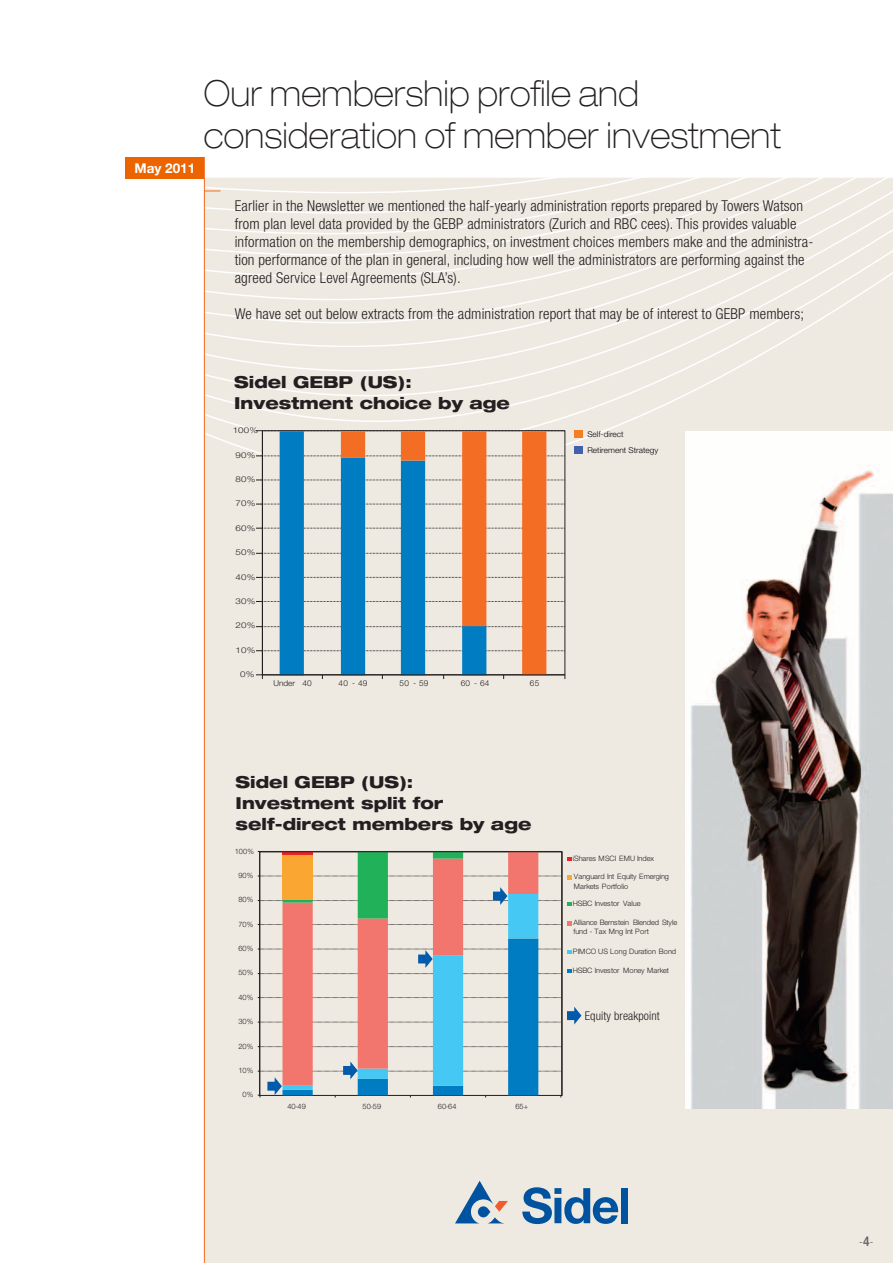
<style>
.page{position:relative;width:893px;height:1263px;background:#fff}
.page>*{position:absolute;margin:0;border:0;box-sizing:border-box;transform-origin:0 0}
.t1{font:100 expanded 36px/42px "Helvetica Neue";letter-spacing:.01em;color:#231f20;scale:.9 1}
.t2{font:800 expanded 16.5px/21px "Helvetica Neue";color:#231f20}
.t3{font:300 condensed 15px/18px "Helvetica Neue";letter-spacing:.01em;color:#231f20}
.t4{font:700 13.5px "Helvetica Neue";color:#fff}
.t5{font:100 condensed 13.5px "Helvetica Neue LT";color:#636366}
.t6{font:300 condensed 12px "Helvetica Neue";letter-spacing:.01em;color:#231f20}
.t7{font:300 8.1px "Helvetica Neue LT";letter-spacing:.02em;color:#231f20;scale:1.22 1}
.t8{font:300 8.1px/15.3px "Helvetica Neue LT";color:#040503}
.t9{font:300 8.1px "Helvetica Neue LT";letter-spacing:.02em;color:#231f20}
.t10{font:300 7.35px/9.1px "Helvetica Neue LT";letter-spacing:-.01em;color:#231f20}
.s1{font-weight:500}
</style>
<div class="page">
<div style="left:205px;top:481px;width:688px;height:653px;background:#eee9e1"></div>
<svg style="left:125px;top:156px;width:768px;height:325px"></svg>
<svg style="left:282px;top:918px;width:256px;height:20px;background:#dabcba"></svg>
<svg style="left:258px;top:924px;width:303px;height:1px"></svg>
<svg style="left:567px;top:857px;width:4px;height:4px"></svg>
<svg style="left:567px;top:875px;width:4px;height:5px"></svg>
<svg style="left:567px;top:902px;width:4px;height:4px"></svg>
<svg style="left:567px;top:921px;width:4px;height:4px"></svg>
<div style="left:205px;top:1134px;width:688px;height:129px;background:#eee9e1"></div>
<svg style="left:455px;top:1181px;width:53px;height:42px;background:#adbbc9"></svg>
<svg style="left:522px;top:1187px;width:97px;height:37px;background:#7a9fc1"></svg>
<div style="left:621px;top:1188px;width:7px;height:35px;background:#0153a0"></div>
<div style="left:126px;top:157px;width:78px;height:21px;background:#eb6400"></div>
<hr style="left:204px;top:157px;width:1px;height:1106px;background:#f36e21">
<div style="left:262px;top:431px;width:302px;height:244px;background:#eee9e1"></div>
<svg style="left:280px;top:431px;width:61px;height:243px"></svg>
<svg style="left:341px;top:431px;width:205px;height:243px"></svg>
<hr style="left:262px;top:431px;width:1px;height:244px;background:#231f20">
<svg style="left:256px;top:430px;width:309px;height:1px"></svg>
<svg style="left:256px;top:455px;width:309px;height:1px"></svg>
<svg style="left:256px;top:480px;width:309px;height:1px"></svg>
<svg style="left:256px;top:504px;width:309px;height:1px"></svg>
<svg style="left:256px;top:528px;width:309px;height:1px"></svg>
<svg style="left:256px;top:553px;width:309px;height:1px"></svg>
<svg style="left:256px;top:577px;width:309px;height:1px"></svg>
<svg style="left:256px;top:601px;width:309px;height:1px"></svg>
<svg style="left:256px;top:626px;width:309px;height:1px"></svg>
<svg style="left:256px;top:650px;width:309px;height:1px"></svg>
<hr style="left:262px;top:674px;width:303px;height:1px;background:#231f20">
<svg style="left:256px;top:674px;width:7px;height:5px"></svg>
<div style="left:574px;top:430px;width:9px;height:7px;background:#f47e23"></div>
<div style="left:574px;top:446px;width:9px;height:7px;background:#4161ad"></div>
<svg style="left:258px;top:851px;width:303px;height:67px;background:#cac0aa"></svg>
<svg style="left:258px;top:938px;width:323px;height:159px;background:#bebfc5"></svg>
<img style="left:685px;top:431px;width:208px;height:677px">
<svg style="left:204px;top:191px;width:16px;height:1px"></svg>
<p class="t4" style="left:134px;top:160px;width:62px">May 2011</p>
<h1 class="t1" style="left:204px;top:72px;width:643px">Our membership profile and consideration of member investment</h1>
<p class="t3" style="left:235px;top:196px;width:580px">Earlier in the Newsletter we mentioned the half-yearly administration reports prepared by Towers Watson from plan level data provided by the GEBP administrators (Zurich and RBC cees). This provides valuable information on the membership demographics, on investment choices members make and the administra&shy;tion performance of the plan in general, including how well the administrators are performing against the agreed Service Level Agreements (SLA’s).</p>
<p class="t3" style="left:235px;top:304px;width:571px">We have set out below extracts from the administration report that may be of interest to GEBP members;</p>
<p class="t2" style="left:234px;top:371px;width:277px">Sidel GEBP (US):<br>Investment choice by age</p>
<p class="t7" style="left:233px;top:425px;width:22px">100%</p>
<p class="t7" style="left:236px;top:450px;width:18px">90%</p>
<p class="t7" style="left:236px;top:474px;width:18px">80%</p>
<p class="t7" style="left:236px;top:499px;width:18px">70%</p>
<p class="t7" style="left:236px;top:523px;width:18px">60%</p>
<p class="t7" style="left:236px;top:547px;width:18px">50%</p>
<p class="t7" style="left:236px;top:572px;width:18px">40%</p>
<p class="t7" style="left:236px;top:596px;width:18px">30%</p>
<p class="t7" style="left:236px;top:621px;width:18px">20%</p>
<p class="t7" style="left:236px;top:645px;width:18px">10%</p>
<p class="t7" style="left:240px;top:669px;width:13px">0%</p>
<p class="t9" style="left:273px;top:678px;width:40px">Under 40</p>
<p class="t9" style="left:339px;top:678px;width:30px">40 - 49</p>
<p class="t9" style="left:400px;top:678px;width:30px">50 - 59</p>
<p class="t9" style="left:461px;top:678px;width:30px">60 - 64</p>
<p class="t9" style="left:530px;top:678px;width:11px">65</p>
<p class="t8" style="left:587px;top:426px;width:72px">Self-direct<br>Retirement Strategy</p>
<p class="t2" style="left:236px;top:771px;width:297px">Sidel GEBP (US):<br>Investment split for self-direct members by age</p>
<p class="t10" style="left:235px;top:846px;width:21px">100%</p>
<p class="t10" style="left:238px;top:871px;width:17px">90%</p>
<p class="t10" style="left:238px;top:895px;width:17px">80%</p>
<p class="t10" style="left:238px;top:919px;width:17px">70%</p>
<p class="t10" style="left:238px;top:944px;width:17px">60%</p>
<p class="t10" style="left:238px;top:968px;width:17px">50%</p>
<p class="t10" style="left:238px;top:992px;width:17px">40%</p>
<p class="t10" style="left:238px;top:1017px;width:17px">30%</p>
<p class="t10" style="left:238px;top:1041px;width:17px">20%</p>
<p class="t10" style="left:238px;top:1065px;width:17px">10%</p>
<p class="t10" style="left:243px;top:1090px;width:12px">0%</p>
<p class="t10" style="left:287px;top:1102px;width:20px">40-49</p>
<p class="t10" style="left:363px;top:1102px;width:20px">50-59</p>
<p class="t10" style="left:438px;top:1102px;width:20px">60-64</p>
<p class="t10" style="left:515px;top:1102px;width:14px">65+</p>
<p class="t10" style="left:573px;top:854px;width:83px">iShares MSCI EMU Index</p>
<p class="t10" style="left:573px;top:898px;width:69px">HSBC Investor Value</p>
<p class="t10" style="left:574px;top:872px;width:97px">Vanguard Int Equity Emerging<br>Markets Portfolio</p>
<p class="t10" style="left:573px;top:918px;width:105px">Alliance Bernstein Blended Style fund - Tax Mng Int Port</p>
<p class="t10" style="left:573px;top:946px;width:105px">PIMCO US Long Duration Bond</p>
<p class="t10" style="left:573px;top:965px;width:98px">HSBC Investor Money Market</p>
<p class="t6" style="left:585px;top:1009px;width:76px">Equity breakpoint</p>
<p class="t5" style="left:859px;top:1234px;width:16px">-<span class="s1">4</span>-</p>
</div>
